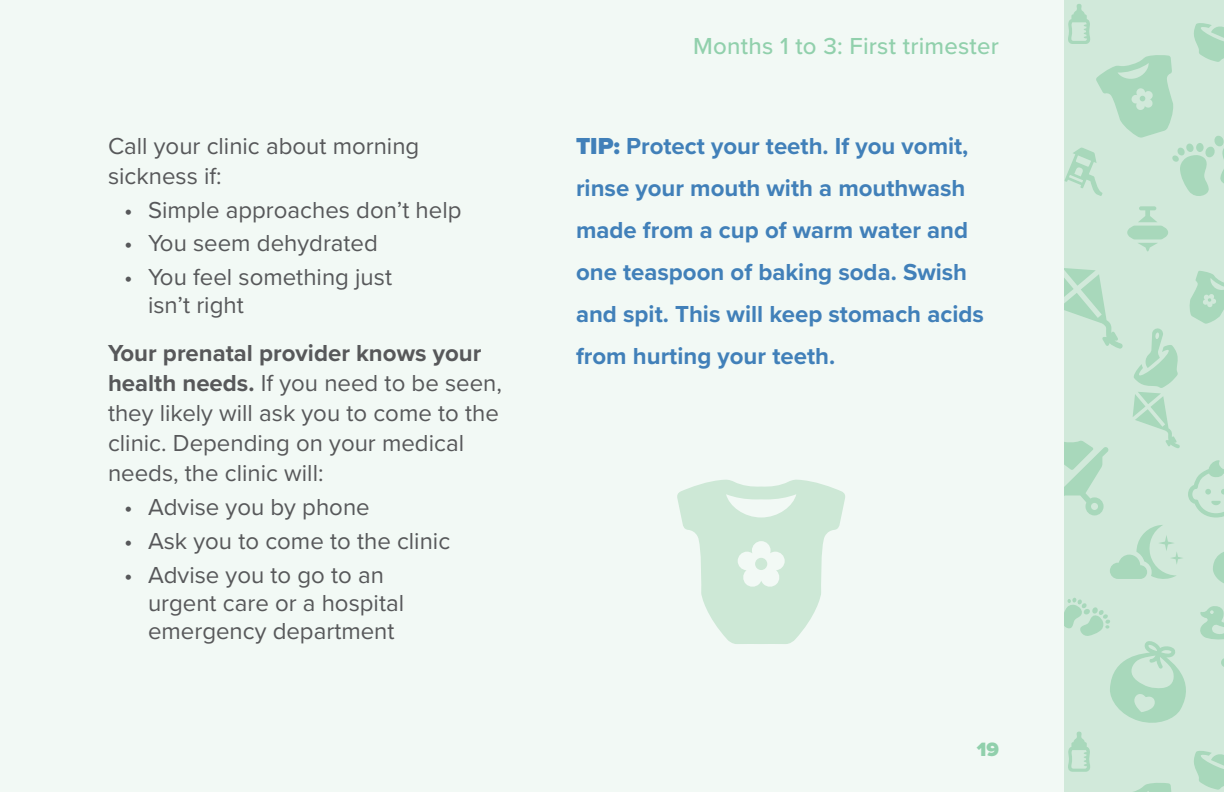
<style>
.page{position:relative;width:1224px;height:792px;background:#fff}
.page>*{position:absolute;margin:0;border:0;box-sizing:border-box;transform-origin:0 0}
.text{font:24px/30px "Proxima Nova";color:#57585a}
.bullet{font:24px/28px "Proxima Nova";color:#57585a}
.TIP{font:700 24px/42px "Proxima Nova";color:#4180b9}
.headline-small{font:500 24px "Proxima Nova";letter-spacing:.01em;color:#91d0ac}
.t1{font:900 20px "Proxima Nova";color:#91d0ac}
.s1{font-weight:700}
.s2{font-weight:900}
</style>
<div class="page">
<svg style="left:1063px;top:0;width:161px;height:792px;background:#cae6d4"></svg>
<div style="left:0;top:0;width:1063px;height:792px;background:#f2f9f5"></div>
<svg style="left:677px;top:480px;width:168px;height:164px"></svg>
<div style="left:755px;top:558px;width:12px;height:12px;background:#cde8d6;border-radius:50%"></div>
<p class="text" style="left:108px;top:130px;width:313px">Call your clinic about morning sickness if:</p>
<p class="bullet" style="left:124px;top:195px;width:339px">• Simple approaches don’t help</p>
<p class="bullet" style="left:124px;top:228px;width:255px">• You seem dehydrated</p>
<p class="bullet" style="left:148px;top:262px;width:246px;text-indent:-24px">• You feel something just isn’t right</p>
<p class="text" style="left:108px;top:337px;width:396px"><span class="s1">Your prenatal provider knows your health needs.</span> If you need to be seen, they likely will ask you to come to the clinic. Depending on your medical needs, the clinic will:</p>
<p class="bullet" style="left:124px;top:492px;width:247px">• Advise you by phone</p>
<p class="bullet" style="left:124px;top:526px;width:328px">• Ask you to come to the clinic</p>
<p class="bullet" style="left:148px;top:559px;width:258px;text-indent:-24px">• Advise you to go to an urgent care or a hospital emergency department</p>
<p class="headline-small" style="left:693px;top:28px;width:307px">Months 1 to 3: First trimester</p>
<p class="TIP" style="left:576px;top:124px;width:409px"><span class="s2">TIP:</span> Protect your teeth. If you vomit, rinse your mouth with a mouthwash made from a cup of warm water and one teaspoon of baking soda. Swish and spit. This will keep stomach acids from hurting your teeth.</p>
<p class="t1" style="left:977px;top:734px;width:24px">19</p>
</div>
